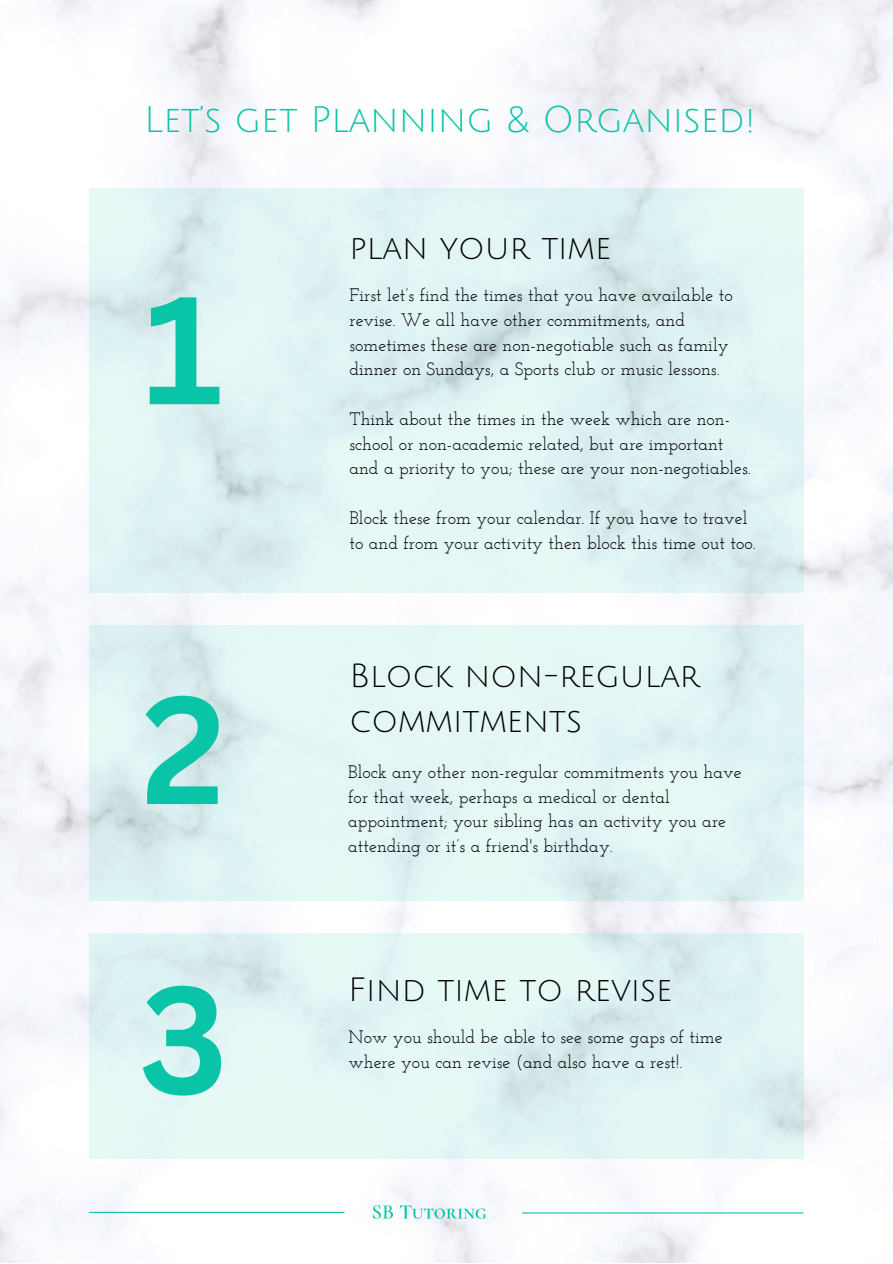
<style>
.page{position:relative;width:893px;height:1264px;background:#fff}
.page>*{position:absolute;margin:0;border:0;box-sizing:border-box;transform-origin:0 0}
.t1{font:700 149.55px "Canva Sans";color:#0ac4a8}
.t2{font:36px "Julius Sans One";color:#0ac4a8}
.t3{font:32.7px/45px "Julius Sans One";color:#000}
.t4{font:18px/24.8px "Josefin Slab";color:#000}
</style>
<div class="page">
<img style="left:0;top:0;width:892px;height:1262px">
<img style="left:370px;top:1205px;width:118px;height:15px">
<hr style="left:89px;top:1211px;width:255px;height:1px;background:#0ac4a8">
<hr style="left:522px;top:1212px;width:281px;height:1px;background:#0ac4a8">
<div style="left:89px;top:933px;width:714px;height:225px;background:linear-gradient(to right,#e3f6f4,#dff2f2)"></div>
<svg style="left:89px;top:189px;width:714px;height:404px;background:#def1f2"></svg>
<svg style="left:89px;top:625px;width:714px;height:275px;background:#e0f3f2"></svg>
<p class="t2" style="left:144px;top:101px;width:612px">Let’s get Planning &amp; Organised!</p>
<p class="t1" style="left:144px;top:244px;width:80px">1</p>
<p class="t1" style="left:142px;top:644px;width:85px">2</p>
<p class="t1" style="left:139px;top:934px;width:90px">3</p>
<p class="t3" style="left:349px;top:226px;width:263px">plan your time</p>
<p class="t4" style="left:349px;top:284px;width:385px">First let’s find the times that you have available to revise. We all have other commitments, and sometimes these are non-negotiable such as family dinner on Sundays, a Sports club or music lessons.</p>
<p class="t4" style="left:349px;top:408px;width:403px">Think about the times in the week which are non&shy;school or non-academic related, but are important and a priority to you; these are your non-negotiables.</p>
<p class="t4" style="left:349px;top:507px;width:408px">Block these from your calendar. If you have to travel to and from your activity then block this time out too.</p>
<p class="t3" style="left:349px;top:653px;width:352px">Block non-regular commitments</p>
<p class="t4" style="left:348px;top:761px;width:395px">Block any other non-regular commitments you have for that week, perhaps a medical or dental appointment; your sibling has an activity you are attending or it’s a friend's birthday.</p>
<p class="t3" style="left:348px;top:968px;width:326px">Find time to revise</p>
<p class="t4" style="left:348px;top:1026px;width:375px">Now you should be able to see some gaps of time where you can revise (and also have a rest!.</p>
</div>
